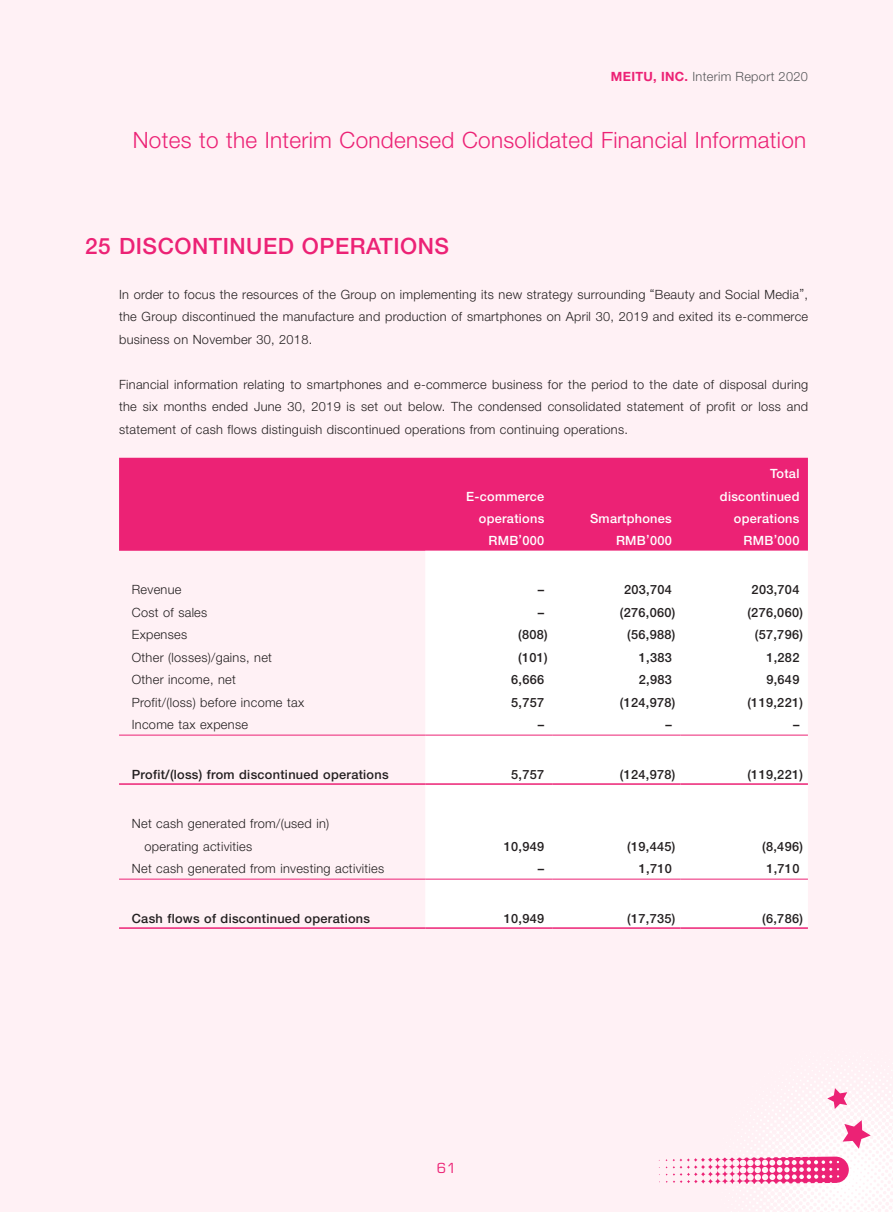
<style>
.page{position:relative;width:893px;height:1212px;background:#fff1f5}
.page>*{position:absolute;margin:0;border:0;box-sizing:border-box;transform-origin:0 0}
.t1{font:300 22.5px "Helvetica Neue LT Std";letter-spacing:.015em;color:#ec2275}
.Heading_1{font:500 22.5px "Helvetica Neue LT Std";letter-spacing:.025em;color:#ec2275}
.t2{font:13.5px "Eurostile LT Std";color:#ec2275}
.Body_Text{font:300 12.75px/22.5px "Helvetica Neue LT Std";letter-spacing:.025em;color:#231f20;text-align:justify}
.Body_Text-2{font:500 12.75px "Helvetica Neue LT Std";letter-spacing:.025em;color:#231f20}
.Body_Text-3{font:500 12.75px "Helvetica Neue LT Std";letter-spacing:.025em;color:#fff}
.t3{font:300 12.75px "Helvetica Neue LT Std";letter-spacing:.025em;color:#57585a}
.s1{font-weight:700;color:#ec2275}
</style>
<div class="page">
<svg style="left:659px;top:1059px;width:234px;height:153px"></svg>
<div style="left:119px;top:458px;width:689px;height:93px;background:#ec2275"></div>
<div style="left:425px;top:551px;width:383px;height:376px;background:#fff"></div>
<hr style="left:119px;top:735px;width:306px;height:1px;background:#ec2275">
<hr style="left:425px;top:735px;width:128px;height:1px;background:#ec2275">
<hr style="left:553px;top:735px;width:127px;height:1px;background:#ec2275">
<hr style="left:680px;top:735px;width:128px;height:1px;background:#ec2275">
<hr style="left:119px;top:783px;width:306px;height:2px;background:#ec2275">
<hr style="left:425px;top:783px;width:128px;height:2px;background:#ec2275">
<hr style="left:553px;top:783px;width:127px;height:2px;background:#ec2275">
<hr style="left:680px;top:783px;width:128px;height:2px;background:#ec2275">
<hr style="left:119px;top:879px;width:306px;height:1px;background:#ec2275">
<hr style="left:425px;top:879px;width:128px;height:1px;background:#ec2275">
<hr style="left:553px;top:879px;width:127px;height:1px;background:#ec2275">
<hr style="left:680px;top:879px;width:128px;height:1px;background:#ec2275">
<hr style="left:119px;top:927px;width:306px;height:2px;background:#ec2275">
<hr style="left:425px;top:927px;width:128px;height:2px;background:#ec2275">
<hr style="left:553px;top:927px;width:127px;height:2px;background:#ec2275">
<hr style="left:680px;top:927px;width:128px;height:2px;background:#ec2275">
<p class="t3" style="left:611px;top:68px;width:199px"><span class="s1">MEITU, INC.</span> Interim Report 2020</p>
<h1 class="t1" style="left:133px;top:127px;width:675px">Notes to the Interim Condensed Consolidated Financial Information</h1>
<p class="Heading_1" style="left:85px;top:232px;width:366px">25 DISCONTINUED OPERATIONS</p>
<p class="Body_Text" style="left:119px;top:283px;width:691px">In order to focus the resources of the Group on implementing its new strategy surrounding “Beauty and Social Media”, the Group discontinued the manufacture and production of smartphones on April 30, 2019 and exited its e-commerce business on November 30, 2018.</p>
<p class="Body_Text" style="left:119px;top:373px;width:691px">Financial information relating to smartphones and e-commerce business for the period to the date of disposal during the six months ended June 30, 2019 is set out below. The condensed consolidated statement of profit or loss and statement of cash flows distinguish discontinued operations from continuing operations.</p>
<p class="Body_Text-3" style="left:466px;top:488px;width:79px">E-commerce</p>
<p class="Body_Text-3" style="left:479px;top:511px;width:67px">operations</p>
<p class="Body_Text-3" style="left:590px;top:511px;width:83px">Smartphones</p>
<p class="Body_Text-3" style="left:770px;top:466px;width:31px">Total</p>
<p class="Body_Text-3" style="left:720px;top:488px;width:81px">discontinued</p>
<p class="Body_Text-3" style="left:734px;top:511px;width:67px">operations</p>
<p class="Body_Text-3" style="left:488px;top:533px;width:57px">RMB’000</p>
<p class="Body_Text-3" style="left:616px;top:533px;width:57px">RMB’000</p>
<p class="Body_Text-3" style="left:744px;top:533px;width:57px">RMB’000</p>
<p class="Body_Text" style="left:132px;top:578px;width:51px">Revenue</p>
<p class="Body_Text-2" style="left:538px;top:582px;width:8px">–</p>
<p class="Body_Text-2" style="left:624px;top:582px;width:49px">203,704</p>
<p class="Body_Text-2" style="left:752px;top:582px;width:49px">203,704</p>
<p class="Body_Text" style="left:132px;top:601px;width:77px">Cost of sales</p>
<p class="Body_Text-2" style="left:538px;top:605px;width:8px">–</p>
<p class="Body_Text-2" style="left:620px;top:605px;width:57px">(276,060)</p>
<p class="Body_Text-2" style="left:747px;top:605px;width:57px">(276,060)</p>
<p class="Body_Text" style="left:132px;top:623px;width:57px">Expenses</p>
<p class="Body_Text-2" style="left:518px;top:627px;width:31px">(808)</p>
<p class="Body_Text-2" style="left:627px;top:627px;width:50px">(56,988)</p>
<p class="Body_Text-2" style="left:755px;top:627px;width:50px">(57,796)</p>
<p class="Body_Text" style="left:132px;top:646px;width:142px">Other (losses)/gains, net</p>
<p class="Body_Text-2" style="left:518px;top:650px;width:31px">(101)</p>
<p class="Body_Text-2" style="left:639px;top:650px;width:35px">1,383</p>
<p class="Body_Text-2" style="left:766px;top:650px;width:35px">1,282</p>
<p class="Body_Text" style="left:132px;top:668px;width:106px">Other income, net</p>
<p class="Body_Text-2" style="left:511px;top:672px;width:35px">6,666</p>
<p class="Body_Text-2" style="left:639px;top:672px;width:35px">2,983</p>
<p class="Body_Text-2" style="left:766px;top:672px;width:35px">9,649</p>
<p class="Body_Text" style="left:132px;top:691px;width:174px">Profit/(loss) before income tax</p>
<p class="Body_Text-2" style="left:511px;top:695px;width:35px">5,757</p>
<p class="Body_Text-2" style="left:620px;top:695px;width:57px">(124,978)</p>
<p class="Body_Text-2" style="left:747px;top:695px;width:57px">(119,221)</p>
<p class="Body_Text" style="left:132px;top:713px;width:118px">Income tax expense</p>
<p class="Body_Text-2" style="left:538px;top:717px;width:8px">–</p>
<p class="Body_Text-2" style="left:665px;top:717px;width:8px">–</p>
<p class="Body_Text-2" style="left:793px;top:717px;width:8px">–</p>
<p class="Body_Text-2" style="left:132px;top:767px;width:258px">Profit/(loss) from discontinued operations</p>
<p class="Body_Text-2" style="left:511px;top:767px;width:35px">5,757</p>
<p class="Body_Text-2" style="left:620px;top:767px;width:57px">(124,978)</p>
<p class="Body_Text-2" style="left:747px;top:767px;width:57px">(119,221)</p>
<p class="Body_Text" style="left:145px;top:812px;width:186px;text-indent:-13px">Net cash generated from/(used in) operating activities</p>
<p class="Body_Text-2" style="left:504px;top:839px;width:42px">10,949</p>
<p class="Body_Text-2" style="left:627px;top:839px;width:50px">(19,445)</p>
<p class="Body_Text-2" style="left:762px;top:839px;width:42px">(8,496)</p>
<p class="Body_Text" style="left:132px;top:857px;width:254px">Net cash generated from investing activities</p>
<p class="Body_Text-2" style="left:538px;top:861px;width:8px">–</p>
<p class="Body_Text-2" style="left:639px;top:861px;width:35px">1,710</p>
<p class="Body_Text-2" style="left:766px;top:861px;width:35px">1,710</p>
<p class="Body_Text-2" style="left:132px;top:911px;width:240px">Cash flows of discontinued operations</p>
<p class="Body_Text-2" style="left:504px;top:911px;width:42px">10,949</p>
<p class="Body_Text-2" style="left:627px;top:911px;width:50px">(17,735)</p>
<p class="Body_Text-2" style="left:762px;top:911px;width:42px">(6,786)</p>
<p class="t2" style="left:437px;top:1160px;width:21px">61</p>
</div>
